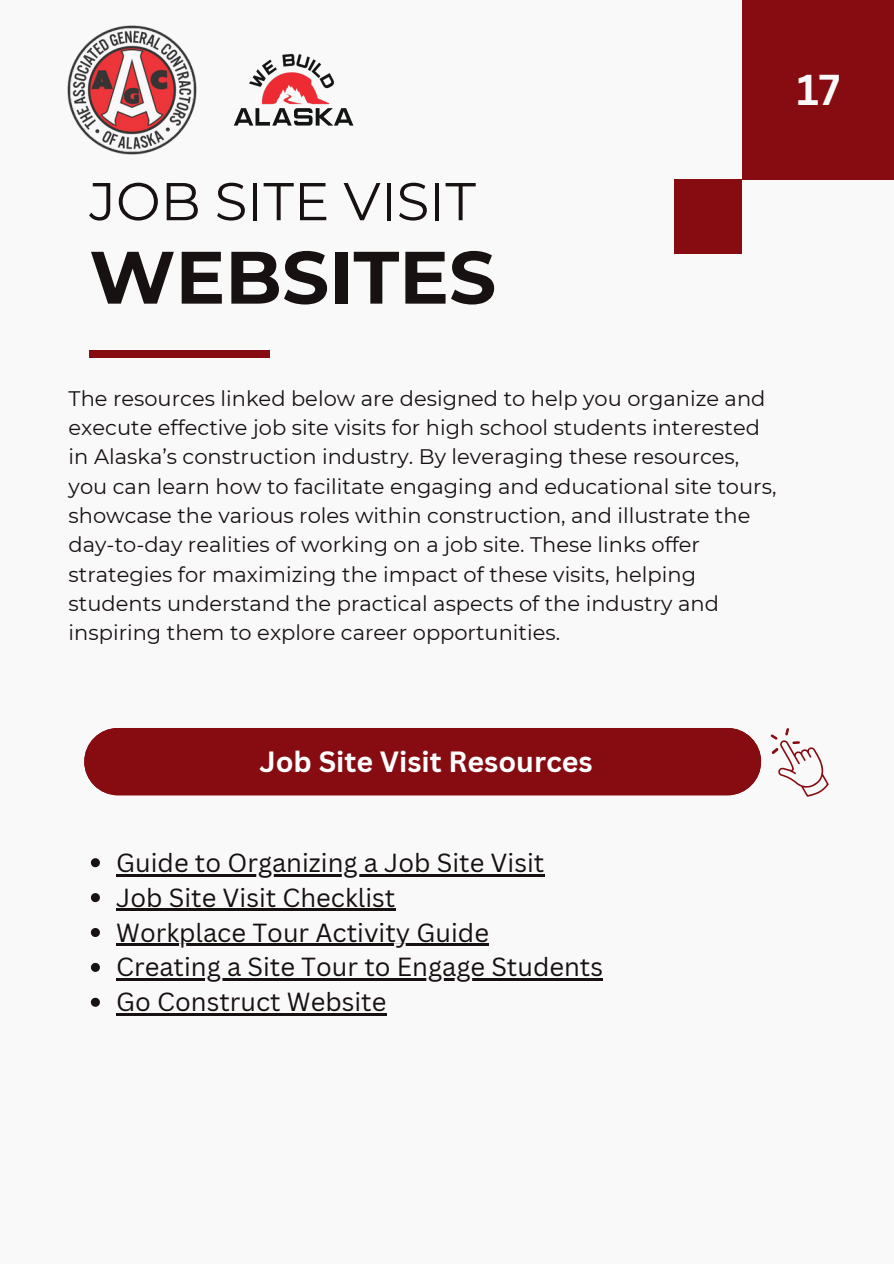
<style>
.page{position:relative;width:894px;height:1264px;background:#fff}
.page>*{position:absolute;margin:0;border:0;box-sizing:border-box;transform-origin:0 0}
.t1{font:700 74.1px "Montserrat";color:#181111}
.t2{font:53.1px "Montserrat";color:#181111}
.t3{font:700 42px "Canva Sans";color:#f9f9f9}
.t4{font:700 28.5px "Canva Sans";color:#fff}
.t5{font:25.5px "Canva Sans";color:#181111}
.t6{font:21px/29.2px "Montserrat";color:#181111}
</style>
<div class="page">
<div style="left:0;top:0;width:893px;height:1263px;background:#f9f9f9"></div>
<div style="left:89px;top:350px;width:181px;height:7px;background:#860c11"></div>
<div style="left:741px;top:0;width:152px;height:179px;background:#860c11"></div>
<div style="left:673px;top:179px;width:68px;height:74px;background:#860c11"></div>
<img style="left:249px;top:54px;width:85px;height:50px">
<svg style="left:234px;top:108px;width:119px;height:18px"></svg>
<img style="left:67px;top:25px;width:130px;height:130px">
<div style="left:84px;top:728px;width:676px;height:67px;background:#860c11"></div>
<svg style="left:770px;top:728px;width:58px;height:68px"></svg>
<svg style="left:91px;top:858px;width:9px;height:9px"></svg>
<hr style="left:116px;top:874px;width:428px;height:2px;background:#181111">
<svg style="left:91px;top:893px;width:9px;height:9px"></svg>
<hr style="left:116px;top:908px;width:279px;height:3px;background:#181111">
<svg style="left:91px;top:928px;width:9px;height:9px"></svg>
<hr style="left:116px;top:943px;width:373px;height:3px;background:#181111">
<svg style="left:91px;top:962px;width:9px;height:9px"></svg>
<hr style="left:116px;top:978px;width:487px;height:2px;background:#181111">
<svg style="left:91px;top:997px;width:9px;height:9px"></svg>
<hr style="left:116px;top:1013px;width:270px;height:2px;background:#181111">
<p class="t2" style="left:89px;top:169px;width:388px">JOB SITE VISIT</p>
<p class="t1" style="left:89px;top:232px;width:408px">WEBSITES</p>
<h2 class="t3" style="left:796px;top:60px;width:45px">17</h2>
<h1 class="t6" style="left:69px;top:384px;width:709px">The resources linked below are designed to help you organize and execute effective job site visits for high school students interested in Alaska’s construction industry. By leveraging these resources, you can learn how to facilitate engaging and educational site tours, showcase the various roles within construction, and illustrate the day-to-day realities of working on a job site. These links offer strategies for maximizing the impact of these visits, helping students understand the practical aspects of the industry and inspiring them to explore career opportunities.</h1>
<p class="t4" style="left:259px;top:741px;width:335px">Job Site Visit Resources</p>
<p class="t5" style="left:116px;top:844px;width:429px">Guide to Organizing a Job Site Visit</p>
<h3 class="t5" style="left:116px;top:879px;width:280px">Job Site Visit Checklist</h3>
<p class="t5" style="left:116px;top:914px;width:374px">Workplace Tour Activity Guide</p>
<p class="t5" style="left:116px;top:949px;width:488px">Creating a Site Tour to Engage Students</p>
<p class="t5" style="left:116px;top:984px;width:271px">Go Construct Website</p>
</div>
